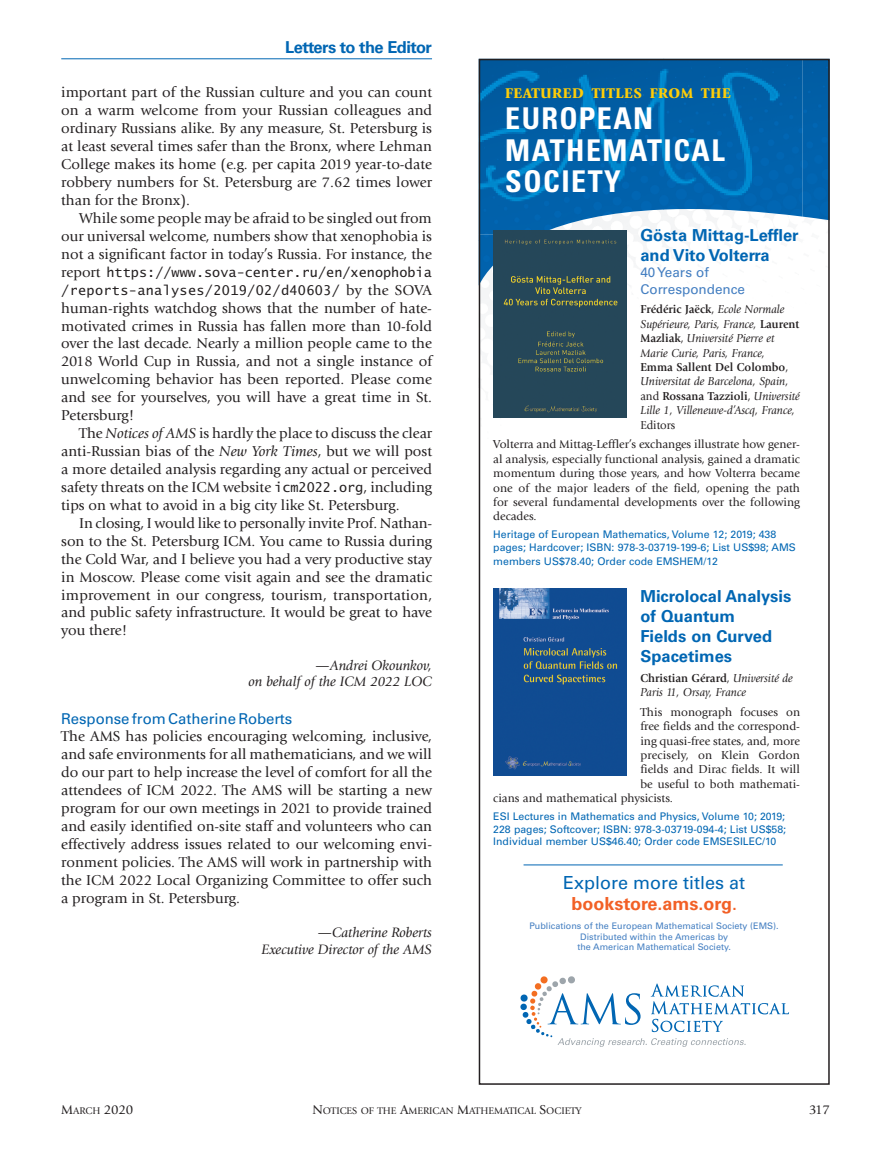
<style>
.page{position:relative;width:891px;height:1161px;background:#fff}
.page>*{position:absolute;margin:0;border:0;box-sizing:border-box;transform-origin:0 0}
.t1{font:700 condensed 30px/31.5px "Univers LT Std";letter-spacing:.05em;color:#fff}
.t2{font:18px/20.4px "Univers LT Std";color:#0166b3;text-align:center}
.t3{font:700 16.5px/19.8px "Univers LT Std";color:#0166b3}
.t4{font:700 16.5px "Univers LT Std";letter-spacing:-.03em;color:#0166b3}
.t5{font:15px/18px "Giovanni Std";color:#231f20;text-align:justify}
.t6{font:15px "Univers LT Std";letter-spacing:-.005em;color:#0166b3}
.t7{font:900 14.7px "Giovanni Std";letter-spacing:.035em;color:#fecd08}
.t8{font:italic 14.25px/16.5px "Giovanni Std";letter-spacing:-.005em;color:#231f20;text-align:right}
.t9{font:13.5px/18px "Lucida Sans Typewriter";letter-spacing:.005em;color:#231f20}
.t10{font:13.5px/16.2px "Univers LT Std";color:#437ec1}
.t11{font:13.5px "Giovanni Std";letter-spacing:-.02em;color:#231f20}
.t12{font:12px/14.4px "Giovanni Std";color:#231f20;text-align:justify}
.t13{font:italic 12px/14.4px "Giovanni Std";color:#231f20;scale:.95 1}
.t14{font:12px/19.8px "Giovanni Std";color:#231f20;scale:.95 1}
.t15{font:10.5px/12.6px "Univers LT Std";color:#0166b3}
.t16{font:10.05px "Giovanni Std";color:#231f20}
.t17{font:9px/10.8px "Univers LT Std";color:#437ec1;text-align:center}
.s1{font-family:"Giovanni Std";font-size:15px}
.s2{font-style:italic}
.s3{font-family:"Lucida Sans Typewriter";font-size:13.5px}
.s4{font-weight:700;font-style:normal}
.s5{font-style:normal}
.s6{font-weight:700;color:#f26026}
.s7{color:#f26026}
.s8{font-size:10.05px}
.s9{font-size:13.5px}
</style>
<div class="page">
<hr style="left:61px;top:58px;width:371px;height:1px;background:#0166b3">
<img style="left:482px;top:235px;width:208px;height:183px">
<img style="left:803px;top:62px;width:24px;height:158px">
<img style="left:482px;top:234px;width:11px;height:6px">
<img style="left:482px;top:240px;width:11px;height:46px">
<img style="left:482px;top:62px;width:182px;height:172px">
<img style="left:664px;top:62px;width:139px;height:155px">
<div style="left:479px;top:59px;width:351px;height:1026px;border:2px solid #231f20"></div>
<svg style="left:520px;top:976px;width:269px;height:71px"></svg>
<hr style="left:524px;top:865px;width:259px;height:1px;background:#0166b3">
<img style="left:493px;top:230px;width:134px;height:187px">
<img style="left:493px;top:589px;width:134px;height:187px">
<p class="t4" style="left:285px;top:38px;width:148px">Letters to the Editor</p>
<p class="t5" style="left:61px;top:84px;width:372px">important part of the Russian culture and you can count on a warm welcome from your Russian colleagues and ordinary Russians alike. By any measure, St. Petersburg is at least several times safer than the Bronx, where Lehman College makes its home (e.g. per capita 2019 year-to-date robbery numbers for St. Petersburg are 7.62 times lower than for the Bronx).</p>
<p class="t5" style="left:61px;top:209px;width:372px;text-indent:18px">While some people may be afraid to be singled out from our universal welcome, numbers show that xenophobia is not a significant factor in today’s Russia. For instance, the</p>
<p class="t9" style="left:61px;top:263px;width:372px"><span class="s1">report</span> https://www.sova-center.ru/en/xenophobia /reports-analyses/2019/02/d40603/ <span class="s1">by the SOVA</span></p>
<p class="t5" style="left:61px;top:299px;width:372px">human-rights watchdog shows that the number of hate&shy;motivated crimes in Russia has fallen more than 10-fold over the last decade. Nearly a million people came to the 2018 World Cup in Russia, and not a single instance of unwelcoming behavior has been reported. Please come and see for yourselves, you will have a great time in St.<br>Petersburg!</p>
<p class="t5" style="left:61px;top:424px;width:372px;text-indent:18px">The <span class="s2">Notices of AMS</span> is hardly the place to discuss the clear anti-Russian bias of the <span class="s2">New York Times</span>, but we will post a more detailed analysis regarding any actual or perceived safety threats on the ICM website <span class="s3">icm2022.org</span>, including tips on what to avoid in a big city like St. Petersburg.</p>
<p class="t5" style="left:61px;top:514px;width:372px;text-indent:18px">In closing, I would like to personally invite Prof. Nathan&shy;son to the St. Petersburg ICM. You came to Russia during the Cold War, and I believe you had a very productive stay in Moscow. Please come visit again and see the dramatic improvement in our congress, tourism, transportation, and public safety infrastructure. It would be great to have you there!</p>
<p class="t8" style="left:249px;top:657px;width:185px">—Andrei Okounkov,<br>on behalf of the ICM 2022 LOC</p>
<p class="t6" style="left:61px;top:709px;width:233px">Response from Catherine Roberts</p>
<p class="t5" style="left:61px;top:728px;width:372px">The AMS has policies encouraging welcoming, inclusive, and safe environments for all mathematicians, and we will do our part to help increase the level of comfort for all the attendees of ICM 2022. The AMS will be starting a new program for our own meetings in 2021 to provide trained and easily identified on-site staff and volunteers who can effectively address issues related to our welcoming envi&shy;ronment policies. The AMS will work in partnership with the ICM 2022 Local Organizing Committee to offer such a program in St. Petersburg.</p>
<p class="t8" style="left:261px;top:925px;width:172px">—Catherine Roberts<br>Executive Director of the AMS</p>
<p class="t7" style="left:505px;top:85px;width:227px">FEATURED TITLES FROM THE</p>
<h1 class="t1" style="left:505px;top:103px;width:221px">EUROPEAN<br>MATHEMATICAL<br>SOCIETY</h1>
<p class="t3" style="left:640px;top:226px;width:160px">Gösta Mittag-Leffler and Vito Volterra</p>
<p class="t10" style="left:640px;top:265px;width:106px">40 Years of<br>Correspondence</p>
<p class="t13" style="left:640px;top:302px;width:169px"><span class="s4">Frédéric Jaëck</span><span class="s5">,</span> Ecole Normale<br>Supérieure, Paris, France, <span class="s4">Laurent<br>Mazliak</span><span class="s5">,</span> Université Pierre et<br>Marie Curie, Paris, France,<br><span class="s4">Emma Sallent Del Colombo</span><span class="s5">,<br></span>Universitat de Barcelona, Spain, <span class="s5">and</span> <span class="s4">Rossana Tazzioli</span><span class="s5">,</span> Université<br>Lille 1, Villeneuve-d’Ascq, France,</p>
<p class="t14" style="left:493px;top:415px;width:324px;text-indent:147px">Editors<br>Volterra and Mittag-Leffler’s exchanges illustrate how gener-</p>
<p class="t12" style="left:493px;top:452px;width:308px">al analysis, especially functional analysis, gained a dramatic momentum during those years, and how Volterra became one of the major leaders of the field, opening the path for several fundamental developments over the following decades.</p>
<p class="t15" style="left:493px;top:528px;width:304px">Heritage of European Mathematics, Volume 12; 2019; 438 pages; Hardcover; ISBN: 978-3-03719-199-6; List US$98; AMS</p>
<p class="t15" style="left:493px;top:555px;width:226px">members US$78.40; Order code EMSHEM/12</p>
<p class="t3" style="left:640px;top:587px;width:152px">Microlocal Analysis of Quantum<br>Fields on Curved<br>Spacetimes</p>
<p class="t13" style="left:640px;top:671px;width:162px"><span class="s4">Christian Gérard</span><span class="s5">,</span> Université de<br>Paris 11, Orsay, France</p>
<p class="t12" style="left:640px;top:705px;width:161px">This monograph focuses on</p>
<p class="t12" style="left:640px;top:719px;width:161px">free fields and the correspond-</p>
<p class="t12" style="left:640px;top:734px;width:161px">ing quasi-free states, and, more</p>
<p class="t12" style="left:640px;top:748px;width:161px">precisely, on Klein Gordon</p>
<p class="t12" style="left:640px;top:762px;width:161px">fields and Dirac fields. It will</p>
<p class="t12" style="left:640px;top:777px;width:161px">be useful to both mathemati-</p>
<p class="t12" style="left:493px;top:791px;width:181px">cians and mathematical physicists.</p>
<p class="t15" style="left:493px;top:810px;width:294px;text-align:justify">ESI Lectures in Mathematics and Physics, Volume 10; 2019; 228 pages; Softcover; ISBN: 978-3-03719-094-4; List US$58; Individual member US$46.40; Order code EMSESILEC/10</p>
<p class="t2" style="left:563px;top:873px;width:184px">Explore more titles at <span class="s6">bookstore.ams.org</span><span class="s7">.</span></p>
<p class="t17" style="left:530px;top:920px;width:251px">Publications of the European Mathematical Society (EMS).<br>Distributed within the Americas by<br>the American Mathematical Society.</p>
<p class="t11" style="left:61px;top:1102px;width:73px">M<span class="s8">ARCH</span> 2020</p>
<p class="t16" style="left:312px;top:1105px;width:271px"><span class="s9">N</span>OTICES OF THE <span class="s9">A</span>MERICAN <span class="s9">M</span>ATHEMATICAL <span class="s9">S</span>OCIETY</p>
<p class="t11" style="left:809px;top:1102px;width:22px">317</p>
</div>
